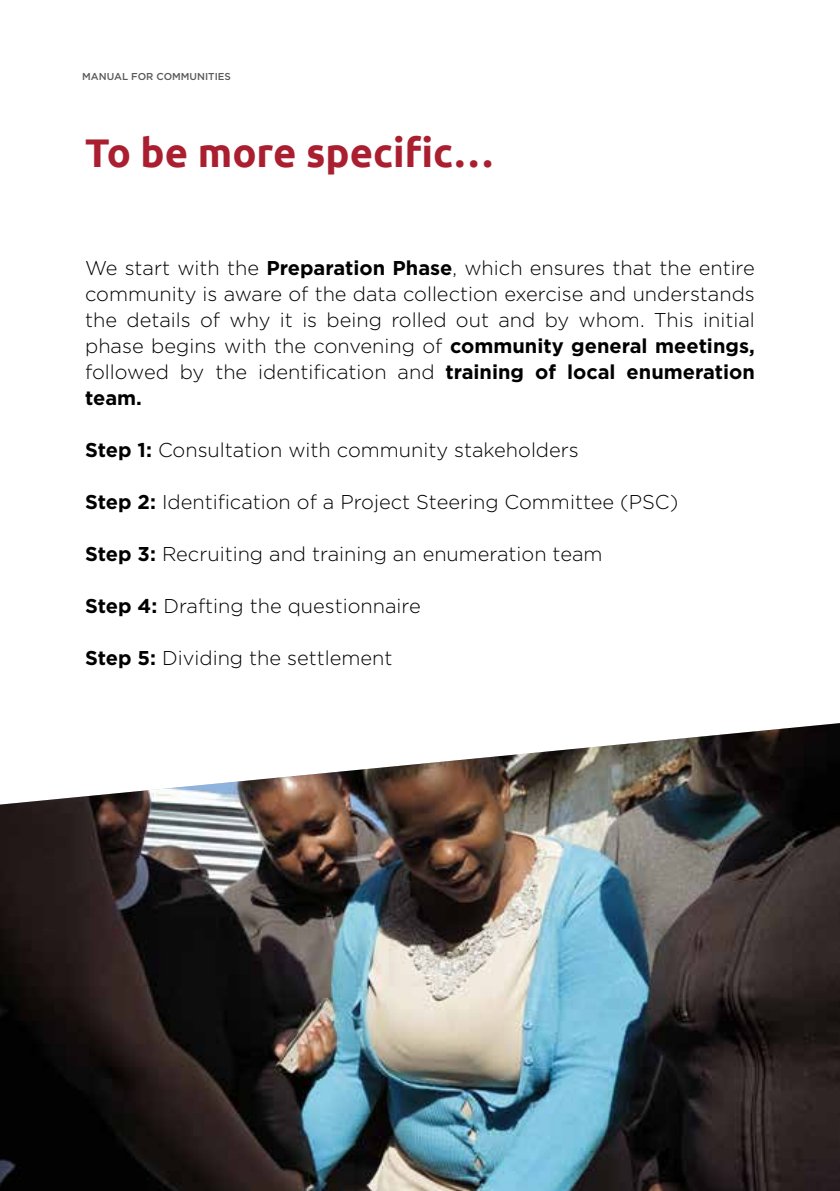
<style>
.page{position:relative;width:840px;height:1191px;background:#fff}
.page>*{position:absolute;margin:0;border:0;box-sizing:border-box;transform-origin:0 0}
.t1{font:700 40px "Ubuntu";color:#aa1f30}
.t2{font:300 20px/26px "Gotham";color:#000;text-align:justify}
.t3{font:500 10px "Gotham";color:#58595b}
.s1{font-weight:700}
</style>
<div class="page">
<img style="left:0;top:723px;width:839px;height:468px">
<p class="t3" style="left:82px;top:70px;width:150px">MANUAL FOR COMMUNITIES</p>
<h1 class="t1" style="left:85px;top:129px;width:410px">To be more specific…</h1>
<p class="t2" style="left:85px;top:254px;width:671px">We start with the <span class="s1">Preparation Phase</span>, which ensures that the entire community is aware of the data collection exercise and understands the details of why it is being rolled out and by whom. This initial phase begins with the convening of <span class="s1">community general meetings, </span>followed by the identification and <span class="s1">training of local enumeration team.</span></p>
<p class="t2" style="left:85px;top:436px;width:495px"><span class="s1">Step 1:</span> Consultation with community stakeholders</p>
<p class="t2" style="left:85px;top:488px;width:594px"><span class="s1">Step 2:</span> Identification of a Project Steering Committee (PSC)</p>
<p class="t2" style="left:85px;top:540px;width:518px"><span class="s1">Step 3:</span> Recruiting and training an enumeration team</p>
<p class="t2" style="left:85px;top:592px;width:337px"><span class="s1">Step 4:</span> Drafting the questionnaire</p>
<p class="t2" style="left:85px;top:644px;width:309px"><span class="s1">Step 5:</span> Dividing the settlement</p>
</div>
